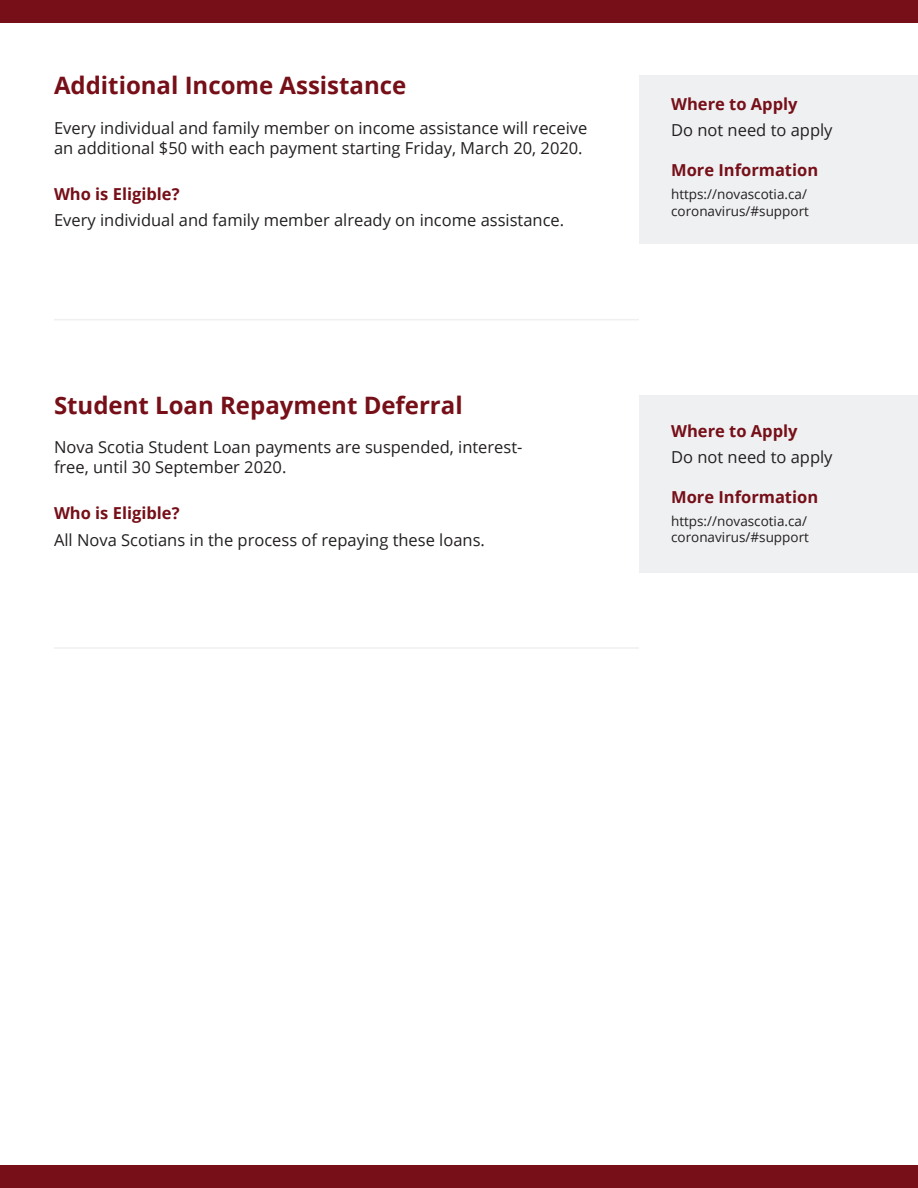
<style>
.page{position:relative;width:918px;height:1188px;background:#fff}
.page>*{position:absolute;margin:0;border:0;box-sizing:border-box;transform-origin:0 0}
.t1{font:700 24px "Open Sans";color:#760f18}
.t2{font:16.5px/19.8px "Open Sans";color:#231f20}
.t3{font:700 16.5px "Open Sans";color:#760f18}
.t4{font:13.5px/16.2px "Open Sans";color:#231f20}
</style>
<div class="page">
<div style="left:639px;top:395px;width:279px;height:177px;background:#eef0f2"></div>
<div style="left:0;top:0;width:918px;height:23px;background:#760f18"></div>
<div style="left:0;top:1166px;width:918px;height:22px;background:#760f18"></div>
<div style="left:639px;top:76px;width:279px;height:168px;background:#eef0f2"></div>
<hr style="left:54px;top:319px;width:585px;height:1px;background:#eef0f2">
<hr style="left:54px;top:647px;width:585px;height:2px;background:#eef0f2">
<h1 class="t1" style="left:54px;top:68px;width:354px">Additional Income Assistance</h1>
<p class="t2" style="left:54px;top:117px;width:535px">Every individual and family member on income assistance will receive an additional $50 with each payment starting Friday, March 20, 2020.</p>
<p class="t3" style="left:54px;top:182px;width:127px">Who is Eligible?</p>
<p class="t2" style="left:54px;top:210px;width:512px">Every individual and family member already on income assistance.</p>
<h1 class="t1" style="left:54px;top:388px;width:410px">Student Loan Repayment Deferral</h1>
<p class="t2" style="left:54px;top:437px;width:470px">Nova Scotia Student Loan payments are suspended, interest&shy;free, until 30 September 2020.</p>
<p class="t3" style="left:54px;top:502px;width:127px">Who is Eligible?</p>
<p class="t2" style="left:54px;top:530px;width:433px">All Nova Scotians in the process of repaying these loans.</p>
<p class="t3" style="left:671px;top:92px;width:128px">Where to Apply</p>
<p class="t2" style="left:671px;top:120px;width:163px">Do not need to apply</p>
<p class="t3" style="left:671px;top:159px;width:149px">More Information</p>
<p class="t4" style="left:671px;top:186px;width:139px">https://novascotia.ca/ coronavirus/#support</p>
<p class="t3" style="left:671px;top:419px;width:128px">Where to Apply</p>
<p class="t2" style="left:671px;top:447px;width:163px">Do not need to apply</p>
<p class="t3" style="left:671px;top:485px;width:149px">More Information</p>
<p class="t4" style="left:671px;top:513px;width:139px">https://novascotia.ca/ coronavirus/#support</p>
</div>
